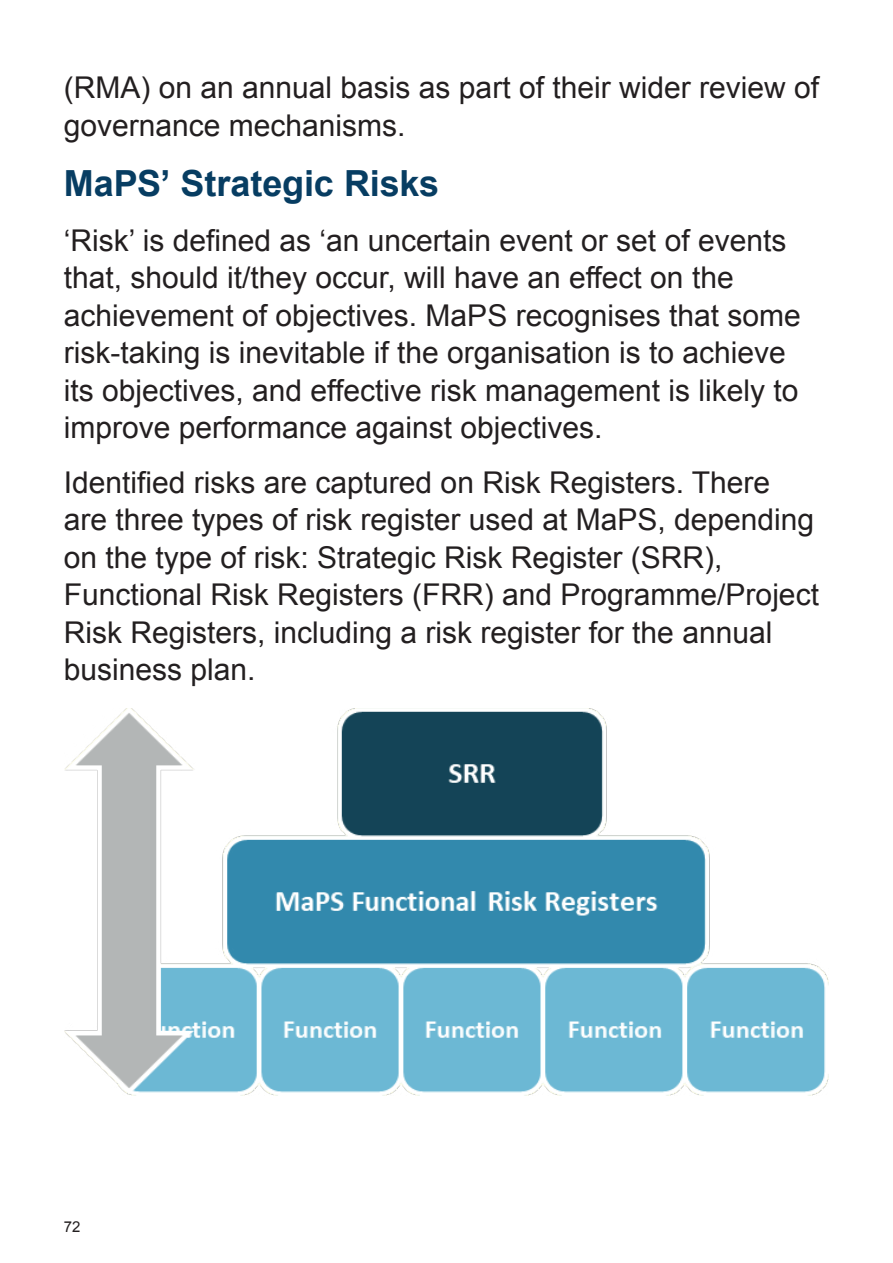
<style>
.page{position:relative;width:893px;height:1263px;background:#fff}
.page>*{position:absolute;margin:0;border:0;box-sizing:border-box;transform-origin:0 0}
.Heading_3{font:700 36px "Arial";letter-spacing:-.005em;color:#073d62}
.Body_Text{font:30px/37.5px "Arial";color:#231f20}
.t1{font:15px "Arial";color:#231f20}
</style>
<div class="page">
<img style="left:64px;top:709px;width:764px;height:387px">
<p class="Body_Text" style="left:64px;top:69px;width:757px">(RMA) on an annual basis as part of their wider review of governance mechanisms.</p>
<h3 class="Heading_3" style="left:64px;top:160px;width:377px">MaPS’ Strategic Risks</h3>
<p class="Body_Text" style="left:64px;top:221px;width:738px">‘Risk’ is defined as ‘an uncertain event or set of events that, should it/they occur, will have an effect on the achievement of objectives. MaPS recognises that some risk-taking is inevitable if the organisation is to achieve its objectives, and effective risk management is likely to improve performance against objectives.</p>
<p class="Body_Text" style="left:64px;top:463px;width:757px">Identified risks are captured on Risk Registers. There are three types of risk register used at MaPS, depending on the type of risk: Strategic Risk Register (SRR), Functional Risk Registers (FRR) and Programme/Project Risk Registers, including a risk register for the annual business plan.</p>
<p class="t1" style="left:64px;top:1217px;width:18px">72</p>
</div>
